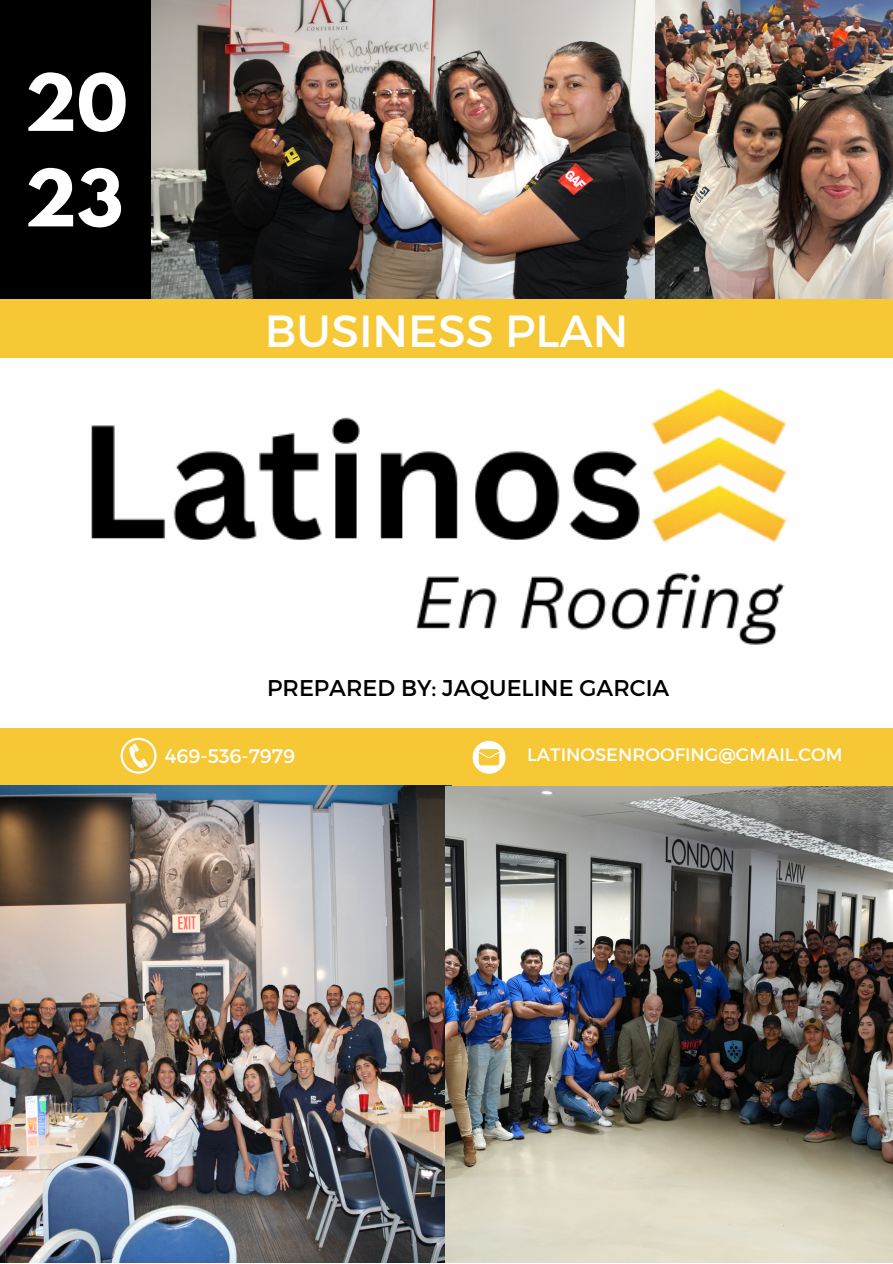
<style>
.page{position:relative;width:893px;height:1264px;background:#fff}
.page>*{position:absolute;margin:0;border:0;box-sizing:border-box;transform-origin:0 0}
.t1{font:700 69.6px "League Spartan";color:#fff}
.t2{font:45px "Montserrat";color:#fff}
.t3{font:22.8px "Montserrat";color:#000}
.t4{font:19.5px "Montserrat";color:#fff}
.t5{font:18px "Montserrat";color:#fff}
</style>
<div class="page">
<div style="left:0;top:0;width:156px;height:300px;background:#000"></div>
<div style="left:0;top:727px;width:892px;height:59px;background:#f6c835"></div>
<svg style="left:121px;top:737px;width:35px;height:36px"></svg>
<svg style="left:472px;top:741px;width:33px;height:32px"></svg>
<img style="left:0;top:785px;width:451px;height:477px">
<img style="left:446px;top:786px;width:446px;height:476px">
<img style="left:151px;top:0;width:504px;height:299px">
<img style="left:655px;top:0;width:237px;height:299px">
<img style="left:91px;top:388px;width:696px;height:257px">
<div style="left:0;top:299px;width:892px;height:59px;background:#f6c835"></div>
<p class="t1" style="left:25px;top:68px;width:105px">20</p>
<p class="t1" style="left:25px;top:164px;width:100px">23</p>
<p class="t2" style="left:265px;top:301px;width:365px">BUSINESS PLAN</p>
<p class="t3" style="left:267px;top:673px;width:403px">PREPARED BY: JAQUELINE GARCIA</p>
<p class="t4" style="left:165px;top:743px;width:132px">469-536-7979</p>
<p class="t5" style="left:527px;top:743px;width:316px">LATINOSENROOFING@GMAIL.COM</p>
</div>
